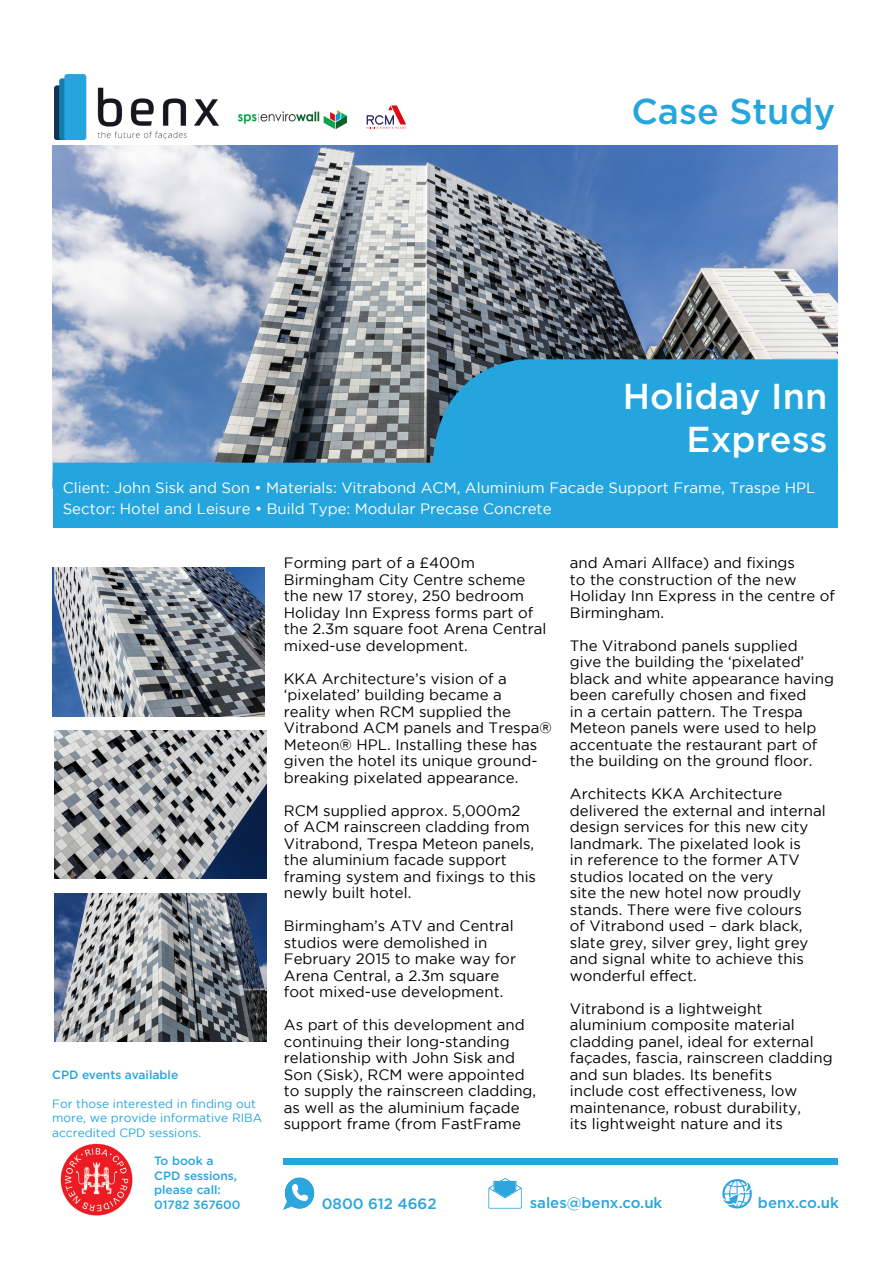
<style>
.page{position:relative;width:893px;height:1263px;background:#fff}
.page>*{position:absolute;margin:0;border:0;box-sizing:border-box;transform-origin:0 0}
.t1{font:500 36px/43.2px "Gotham";color:#fff;text-align:right}
.t2{font:500 36px "Gotham";color:#25a5de}
.t3{font:15px/16.5px "Gotham";color:#000}
.t4{font:15px/21px "Gotham";color:#fff}
.t5{font:500 15px "Gotham";color:#25a5de}
.t6{font:12px/14.4px "Gotham";color:#25a5de}
.t7{font:500 12px/14.4px "Gotham";color:#25a5de}
</style>
<div class="page">
<img style="left:53px;top:146px;width:785px;height:213px">
<img style="left:54px;top:75px;width:165px;height:64px">
<svg style="left:53px;top:359px;width:785px;height:113px;background:#4c98c0"></svg>
<img style="left:238px;top:111px;width:109px;height:17px">
<svg style="left:367px;top:105px;width:39px;height:24px"></svg>
<img style="left:54px;top:893px;width:213px;height:149px">
<img style="left:52px;top:567px;width:213px;height:149px">
<svg style="left:284px;top:1178px;width:30px;height:31px"></svg>
<svg style="left:488px;top:1178px;width:34px;height:30px"></svg>
<svg style="left:722px;top:1179px;width:30px;height:30px"></svg>
<img style="left:60px;top:1143px;width:73px;height:73px">
<div style="left:53px;top:472px;width:785px;height:56px;background:#25a5de"></div>
<div style="left:284px;top:1159px;width:554px;height:6px;background:#25a5de"></div>
<img style="left:54px;top:730px;width:213px;height:149px">
<h1 class="t2" style="left:631px;top:91px;width:205px">Case Study</h1>
<h1 class="t1" style="left:623px;top:374px;width:206px">Holiday Inn<br>Express</h1>
<p class="t4" style="left:63px;top:477px;width:754px">Client: John Sisk and Son • Materials: Vitrabond ACM, Aluminium Facade Support Frame, Traspe HPL<br>Sector: Hotel and Leisure • Build Type: Modular Precase Concrete</p>
<p class="t7" style="left:52px;top:1067px;width:128px">CPD events available</p>
<p class="t6" style="left:52px;top:1096px;width:212px">For those interested in finding out more, we provide informative RIBA accredited CPD sessions.</p>
<p class="t7" style="left:154px;top:1154px;width:88px">To book a<br>CPD sessions, please call:<br>01782 367600</p>
<p class="t3" style="left:284px;top:554px;width:264px">Forming part of a £400m<br>Birmingham City Centre scheme the new 17 storey, 250 bedroom<br>Holiday Inn Express forms part of the 2.3m square foot Arena Central mixed-use development.</p>
<p class="t3" style="left:284px;top:670px;width:270px">KKA Architecture’s vision of a ‘pixelated’ building became a reality when RCM supplied the<br>Vitrabond ACM panels and Trespa®<br>Meteon® HPL. Installing these has given the hotel its unique ground&shy;breaking pixelated appearance.</p>
<p class="t3" style="left:284px;top:802px;width:254px">RCM supplied approx. 5,000m2 of ACM rainscreen cladding from<br>Vitrabond, Trespa Meteon panels, the aluminium facade support framing system and fixings to this newly built hotel.</p>
<p class="t3" style="left:284px;top:917px;width:234px">Birmingham’s ATV and Central studios were demolished in<br>February 2015 to make way for<br>Arena Central, a 2.3m square foot mixed-use development.</p>
<p class="t3" style="left:284px;top:1016px;width:254px">As part of this development and continuing their long-standing relationship with John Sisk and<br>Son (Sisk), RCM were appointed to supply the rainscreen cladding, as well as the aluminium façade support frame (from FastFrame</p>
<p class="t3" style="left:570px;top:554px;width:267px">and Amari Allface) and fixings<br>to the construction of the new<br>Holiday Inn Express in the centre of<br>Birmingham.</p>
<p class="t3" style="left:570px;top:637px;width:266px">The Vitrabond panels supplied<br>give the building the ‘pixelated’ black and white appearance having been carefully chosen and fixed<br>in a certain pattern. The Trespa<br>Meteon panels were used to help accentuate the restaurant part of the building on the ground floor.</p>
<p class="t3" style="left:570px;top:785px;width:257px">Architects KKA Architecture delivered the external and internal design services for this new city landmark. The pixelated look is<br>in reference to the former ATV studios located on the very<br>site the new hotel now proudly stands. There were five colours<br>of Vitrabond used – dark black, slate grey, silver grey, light grey and signal white to achieve this wonderful effect.</p>
<p class="t3" style="left:570px;top:1000px;width:264px">Vitrabond is a lightweight aluminium composite material cladding panel, ideal for external façades, fascia, rainscreen cladding and sun blades. Its benefits<br>include cost effectiveness, low maintenance, robust durability,<br>its lightweight nature and its</p>
<p class="t5" style="left:322px;top:1195px;width:116px">0800 612 4662</p>
<p class="t5" style="left:530px;top:1194px;width:134px">sales@benx.co.uk</p>
<p class="t5" style="left:758px;top:1194px;width:82px">benx.co.uk</p>
</div>
